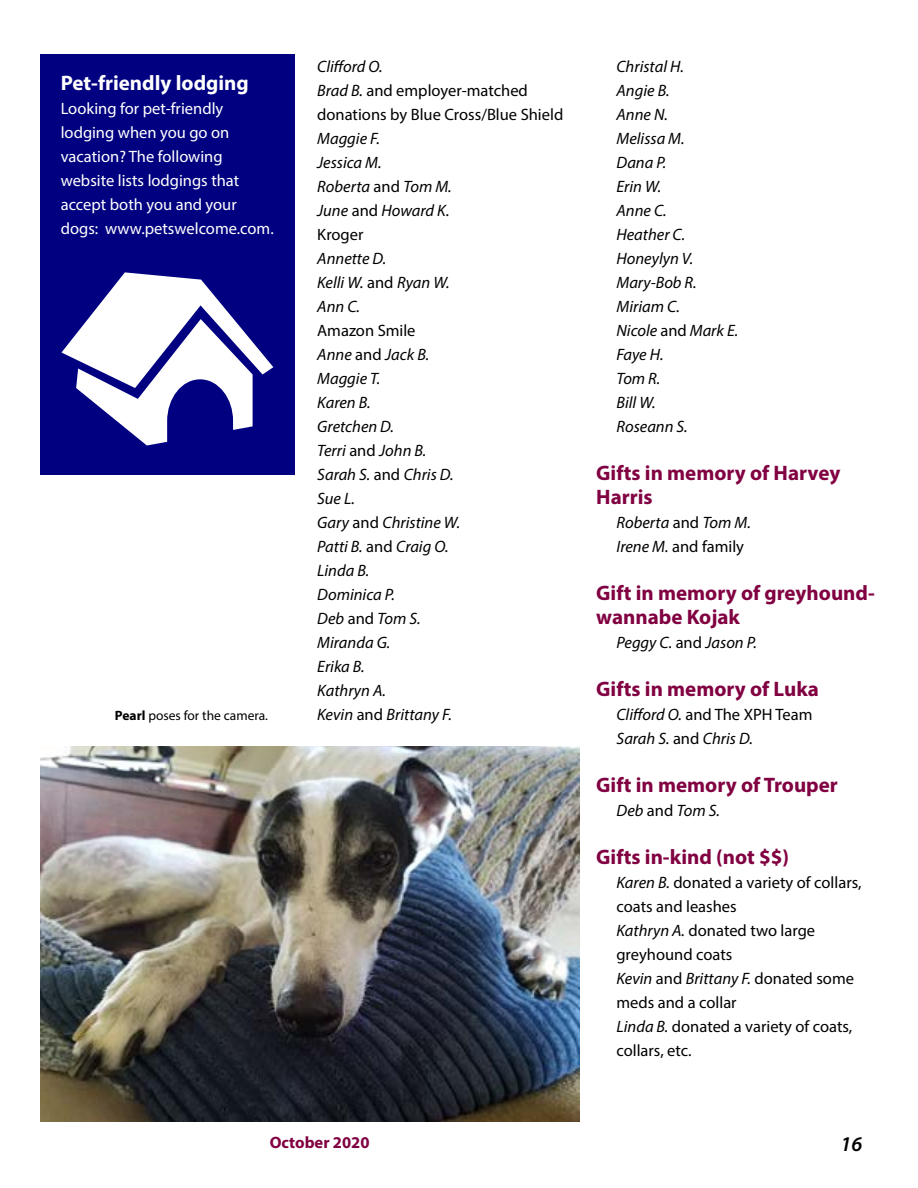
<style>
.page{position:relative;width:918px;height:1188px;background:#fff}
.page>*{position:absolute;margin:0;border:0;box-sizing:border-box;transform-origin:0 0}
.Body_copy_grafs{font:700 21px/24px "Myriad Pro";color:#810041}
.t1{font:700 21px "Myriad Pro";color:#fff}
.t2{font:italic 600 21px "Myriad Pro";color:#000}
.Body_copy_grafs-2{font:italic 16.5px/24px "Myriad Pro";color:#000}
.Body_copy_grafs-3{font:16.5px/24px "Myriad Pro";color:#000}
.t3{font:16.5px/24px "Myriad Pro";color:#fff}
.t4{font:700 16.5px "Myriad Pro";color:#810041}
.TOC_entries{font:13.5px "Myriad Pro";color:#000}
.s1{font-weight:700}
.s2{font-style:italic}
.s3{font-style:normal}
</style>
<div class="page">
<div style="left:40px;top:54px;width:255px;height:420px;background:#010080"></div>
<svg style="left:61px;top:272px;width:212px;height:173px"></svg>
<img style="left:40px;top:746px;width:540px;height:375px">
<p class="t1" style="left:61px;top:69px;width:190px">Pet-friendly lodging</p>
<p class="t3" style="left:61px;top:96px;width:215px">Looking for pet-friendly lodging when you go on vacation? The following website lists lodgings that accept both you and your dogs: www.petswelcome.com.</p>
<p class="TOC_entries" style="left:115px;top:707px;width:155px"><span class="s1">Pearl</span> poses for the camera.</p>
<p class="Body_copy_grafs-2" style="left:317px;top:54px;width:67px">Clifford O.</p>
<p class="Body_copy_grafs-3" style="left:317px;top:78px;width:248px"><span class="s2">Brad B.</span> and employer-matched donations by Blue Cross/Blue Shield</p>
<p class="Body_copy_grafs-2" style="left:317px;top:126px;width:64px">Maggie F.</p>
<p class="Body_copy_grafs-2" style="left:317px;top:150px;width:66px">Jessica M.</p>
<p class="Body_copy_grafs-2" style="left:317px;top:174px;width:136px">Roberta <span class="s3">and</span> Tom M.</p>
<p class="Body_copy_grafs-2" style="left:317px;top:198px;width:134px">June <span class="s3">and</span> Howard K.</p>
<p class="Body_copy_grafs-3" style="left:317px;top:222px;width:48px">Kroger</p>
<p class="Body_copy_grafs-2" style="left:317px;top:246px;width:71px">Annette D.</p>
<p class="Body_copy_grafs-2" style="left:317px;top:270px;width:134px">Kelli W. <span class="s3">and</span> Ryan W.</p>
<p class="Body_copy_grafs-2" style="left:317px;top:294px;width:44px">Ann C.</p>
<p class="Body_copy_grafs-3" style="left:317px;top:318px;width:100px">Amazon Smile</p>
<p class="Body_copy_grafs-2" style="left:317px;top:342px;width:113px">Anne <span class="s3">and</span> Jack B.</p>
<p class="Body_copy_grafs-2" style="left:317px;top:366px;width:65px">Maggie T.</p>
<p class="Body_copy_grafs-2" style="left:317px;top:390px;width:55px">Karen B.</p>
<p class="Body_copy_grafs-2" style="left:317px;top:414px;width:78px">Gretchen D.</p>
<p class="Body_copy_grafs-2" style="left:317px;top:438px;width:111px">Terri <span class="s3">and</span> John B.</p>
<p class="Body_copy_grafs-2" style="left:317px;top:462px;width:138px">Sarah S. <span class="s3">and</span> Chris D.</p>
<p class="Body_copy_grafs-2" style="left:317px;top:486px;width:39px">Sue L.</p>
<p class="Body_copy_grafs-2" style="left:317px;top:510px;width:144px">Gary <span class="s3">and</span> Christine W.</p>
<p class="Body_copy_grafs-2" style="left:317px;top:534px;width:133px">Patti B. <span class="s3">and</span> Craig O.</p>
<p class="Body_copy_grafs-2" style="left:317px;top:558px;width:53px">Linda B.</p>
<p class="Body_copy_grafs-2" style="left:317px;top:582px;width:79px">Dominica P.</p>
<p class="Body_copy_grafs-2" style="left:317px;top:606px;width:105px">Deb <span class="s3">and</span> Tom S.</p>
<p class="Body_copy_grafs-2" style="left:317px;top:630px;width:75px">Miranda G.</p>
<p class="Body_copy_grafs-2" style="left:317px;top:654px;width:49px">Erika B.</p>
<p class="Body_copy_grafs-2" style="left:317px;top:678px;width:70px">Kathryn A.</p>
<p class="Body_copy_grafs-2" style="left:317px;top:702px;width:136px">Kevin <span class="s3">and</span> Brittany F.</p>
<p class="Body_copy_grafs-2" style="left:616px;top:54px;width:69px">Christal H.</p>
<p class="Body_copy_grafs-2" style="left:616px;top:78px;width:54px">Angie B.</p>
<p class="Body_copy_grafs-2" style="left:616px;top:102px;width:53px">Anne N.</p>
<p class="Body_copy_grafs-2" style="left:616px;top:126px;width:70px">Melissa M.</p>
<p class="Body_copy_grafs-2" style="left:616px;top:150px;width:51px">Dana P.</p>
<p class="Body_copy_grafs-2" style="left:616px;top:174px;width:46px">Erin W.</p>
<p class="Body_copy_grafs-2" style="left:616px;top:198px;width:52px">Anne C.</p>
<p class="Body_copy_grafs-2" style="left:616px;top:222px;width:70px">Heather C.</p>
<p class="Body_copy_grafs-2" style="left:616px;top:246px;width:78px">Honeylyn V.</p>
<p class="Body_copy_grafs-2" style="left:616px;top:270px;width:82px">Mary-Bob R.</p>
<p class="Body_copy_grafs-2" style="left:616px;top:294px;width:65px">Miriam C.</p>
<p class="Body_copy_grafs-2" style="left:616px;top:318px;width:123px">Nicole <span class="s3">and</span> Mark E.</p>
<p class="Body_copy_grafs-2" style="left:616px;top:342px;width:49px">Faye H.</p>
<p class="Body_copy_grafs-2" style="left:616px;top:366px;width:45px">Tom R.</p>
<p class="Body_copy_grafs-2" style="left:616px;top:390px;width:73px">Bill W.<br>Roseann S.</p>
<p class="Body_copy_grafs" style="left:596px;top:460px;width:246px">Gifts in memory of Harvey<br>Harris</p>
<p class="Body_copy_grafs-2" style="left:616px;top:510px;width:136px">Roberta <span class="s3">and</span> Tom M.</p>
<p class="Body_copy_grafs-3" style="left:616px;top:534px;width:129px"><span class="s2">Irene M.</span> and family</p>
<p class="Body_copy_grafs" style="left:596px;top:580px;width:280px">Gift in memory of greyhound&shy;wannabe Kojak</p>
<p class="Body_copy_grafs-2" style="left:616px;top:630px;width:142px">Peggy C. <span class="s3">and</span> Jason P.</p>
<p class="Body_copy_grafs" style="left:596px;top:676px;width:224px">Gifts in memory of Luka</p>
<p class="Body_copy_grafs-3" style="left:616px;top:702px;width:198px"><span class="s2">Clifford O.</span> and The XPH Team</p>
<p class="Body_copy_grafs-2" style="left:616px;top:726px;width:138px">Sarah S. <span class="s3">and</span> Chris D.</p>
<p class="Body_copy_grafs" style="left:596px;top:772px;width:243px">Gift in memory of Trouper</p>
<p class="Body_copy_grafs-2" style="left:616px;top:798px;width:105px">Deb <span class="s3">and</span> Tom S.</p>
<p class="Body_copy_grafs" style="left:596px;top:844px;width:194px">Gifts in-kind (not $$)</p>
<p class="Body_copy_grafs-3" style="left:616px;top:870px;width:247px"><span class="s2">Karen B.</span> donated a variety of collars, coats and leashes</p>
<p class="Body_copy_grafs-3" style="left:616px;top:918px;width:200px"><span class="s2">Kathryn A.</span> donated two large greyhound coats</p>
<p class="Body_copy_grafs-3" style="left:616px;top:966px;width:239px"><span class="s2">Kevin</span> and <span class="s2">Brittany F.</span> donated some meds and a collar</p>
<p class="Body_copy_grafs-3" style="left:616px;top:1014px;width:237px"><span class="s2">Linda B.</span> donated a variety of coats, collars, etc.</p>
<p class="t4" style="left:270px;top:1132px;width:101px">October 2020</p>
<p class="t2" style="left:841px;top:1131px;width:23px">16</p>
</div>
